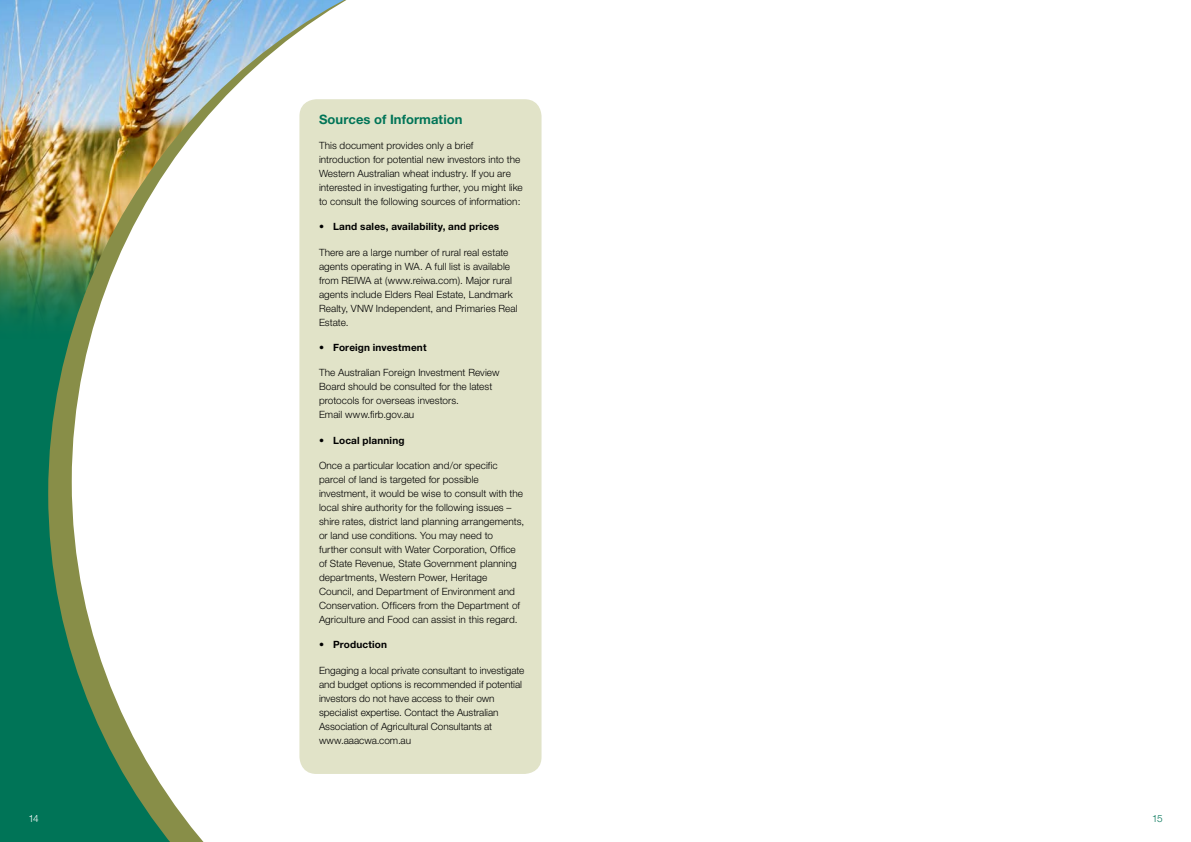
<style>
.page{position:relative;width:1191px;height:842px;background:#fff}
.page>*{position:absolute;margin:0;border:0;box-sizing:border-box;transform-origin:0 0}
.t1{font:700 13px "Helvetica Neue";letter-spacing:.005em;color:#007457}
.t2{font:300 10px/14px "Helvetica Neue";letter-spacing:.005em;color:#000}
.t3{font:700 10px "Helvetica Neue";letter-spacing:.015em;color:#000}
.t4{font:300 10px "Helvetica Neue";color:#fff}
.t5{font:300 10px "Helvetica Neue";color:#007457}
</style>
<div class="page">
<div style="left:0;top:0;width:595px;height:842px;background:#007457"></div>
<img style="left:0;top:0;width:48px;height:321px">
<img style="left:48px;top:0;width:24px;height:655px">
<svg style="left:72px;top:0;width:523px;height:842px;background:#e7ece6"></svg>
<div style="left:299px;top:99px;width:242px;height:675px;background:#e1e3c8;border-radius:17px"></div>
<h1 class="t1" style="left:319px;top:111px;width:145px">Sources of Information</h1>
<p class="t2" style="left:319px;top:138px;width:205px">This document provides only a brief introduction for potential new investors into the Western Australian wheat industry. If you are interested in investigating further, you might like to consult the following sources of information:</p>
<p class="t3" style="left:319px;top:220px;width:182px">• Land sales, availability, and prices</p>
<p class="t2" style="left:319px;top:245px;width:200px">There are a large number of rural real estate agents operating in WA. A full list is available from REIWA at (www.reiwa.com). Major rural agents include Elders Real Estate, Landmark Realty, VNW Independent, and Primaries Real Estate.</p>
<p class="t3" style="left:319px;top:341px;width:109px">• Foreign investment</p>
<p class="t2" style="left:319px;top:365px;width:182px">The Australian Foreign Investment Review Board should be consulted for the latest protocols for overseas investors.<br>Email www.firb.gov.au</p>
<p class="t3" style="left:319px;top:434px;width:87px">• Local planning</p>
<p class="t2" style="left:319px;top:458px;width:207px">Once a particular location and/or specific parcel of land is targeted for possible investment, it would be wise to consult with the local shire authority for the following issues – shire rates, district land planning arrangements, or land use conditions. You may need to<br>further consult with Water Corporation, Office of State Revenue, State Government planning departments, Western Power, Heritage Council, and Department of Environment and Conservation. Officers from the Department of Agriculture and Food can assist in this regard.</p>
<p class="t3" style="left:319px;top:639px;width:70px">• Production</p>
<p class="t2" style="left:319px;top:663px;width:207px">Engaging a local private consultant to investigate and budget options is recommended if potential investors do not have access to their own specialist expertise. Contact the Australian Association of Agricultural Consultants at www.aaacwa.com.au</p>
<p class="t4" style="left:28px;top:812px;width:12px">14</p>
<p class="t5" style="left:1152px;top:812px;width:12px">15</p>
</div>
